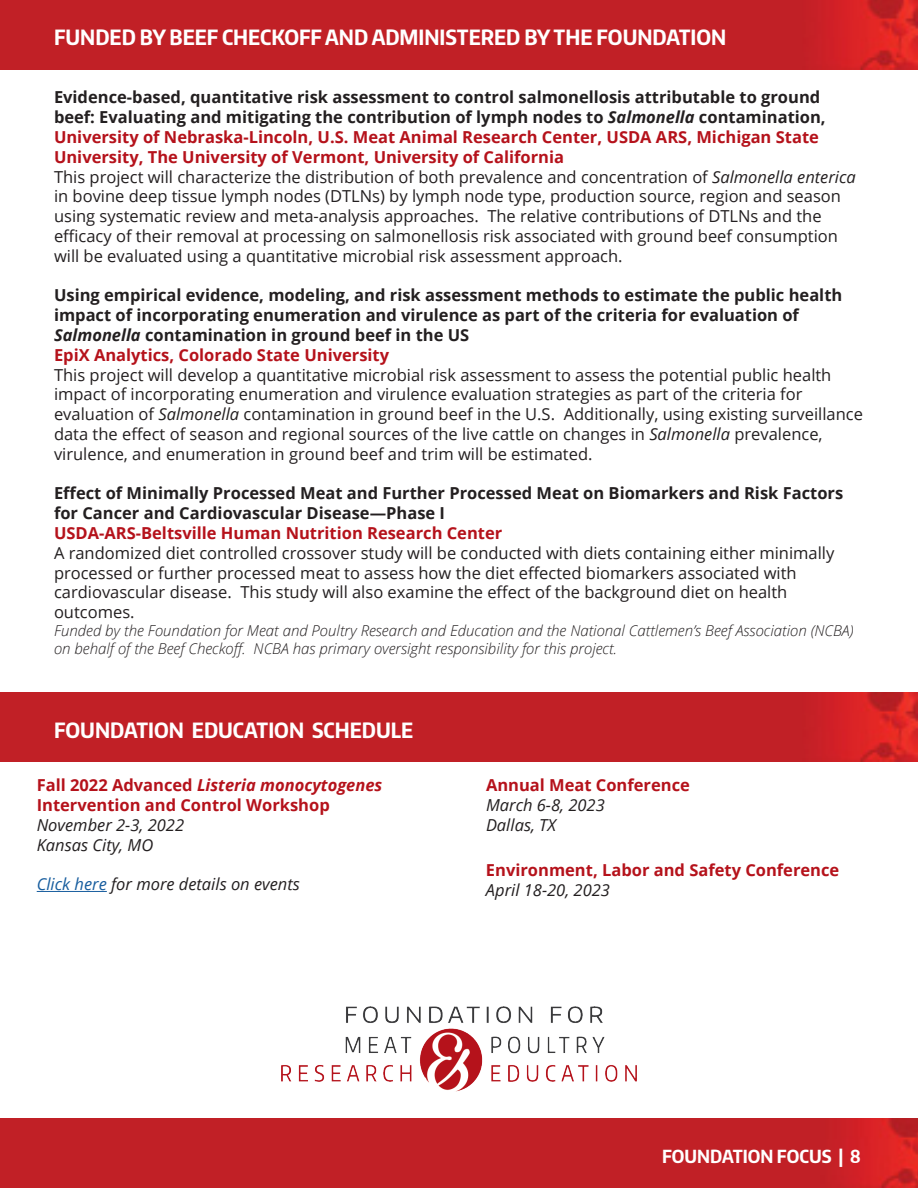
<style>
.page{position:relative;width:918px;height:1188px;background:#fff}
.page>*{position:absolute;margin:0;border:0;box-sizing:border-box;transform-origin:0 0}
.t1{font:700 21px "Encode Sans Condensed";color:#fff}
.t2{font:700 18px "Encode Sans Condensed";color:#fff}
.t3{font:16.5px/19.8px "Open Sans";color:#231f20}
.t4{font:700 16.5px/19.8px "Open Sans";color:#231f20}
.t5{font:700 16.5px/19.8px "Open Sans";color:#b5121b}
.t6{font:italic 16.5px "Open Sans";color:#231f20}
.t7{font:italic 300 15px/18px "Open Sans";color:#231f20}
.s1{font-style:italic}
.s2{color:#b5121b}
.s3{color:#175d9e}
.s4{font-style:inherit}
</style>
<div class="page">
<img style="left:0;top:1119px;width:918px;height:69px">
<img style="left:281px;top:1007px;width:356px;height:85px">
<img style="left:0;top:0;width:918px;height:69px">
<img style="left:0;top:693px;width:918px;height:69px">
<hr style="left:37px;top:891px;width:70px;height:1px;background:#175d9e">
<p class="t1" style="left:54px;top:24px;width:674px">FUNDED BY BEEF CHECKOFF AND ADMINISTERED BY THE FOUNDATION</p>
<p class="t4" style="left:54px;top:87px;width:773px">Evidence-based, quantitative risk assessment to control salmonellosis attributable to ground beef: Evaluating and mitigating the contribution of lymph nodes to <span class="s1">Salmonella</span> contamination, <span class="s2">University of Nebraska-Lincoln, U.S. Meat Animal Research Center, USDA ARS, Michigan State University, The University of Vermont, University of California</span></p>
<p class="t3" style="left:54px;top:166px;width:803px">This project will characterize the distribution of both prevalence and concentration of <span class="s1">Salmonella enterica </span>in bovine deep tissue lymph nodes (DTLNs) by lymph node type, production source, region and season using systematic review and meta-analysis approaches. The relative contributions of DTLNs and the efficacy of their removal at processing on salmonellosis risk associated with ground beef consumption will be evaluated using a quantitative microbial risk assessment approach.</p>
<p class="t4" style="left:54px;top:285px;width:790px">Using empirical evidence, modeling, and risk assessment methods to estimate the public health impact of incorporating enumeration and virulence as part of the criteria for evaluation of <span class="s1">Salmonella</span> contamination in ground beef in the US<br><span class="s2">EpiX Analytics, Colorado State University</span></p>
<p class="t3" style="left:54px;top:364px;width:811px">This project will develop a quantitative microbial risk assessment to assess the potential public health impact of incorporating enumeration and virulence evaluation strategies as part of the criteria for evaluation of <span class="s1">Salmonella</span> contamination in ground beef in the U.S. Additionally, using existing surveillance data the effect of season and regional sources of the live cattle on changes in <span class="s1">Salmonella</span> prevalence, virulence, and enumeration in ground beef and trim will be estimated.</p>
<p class="t4" style="left:54px;top:483px;width:791px">Effect of Minimally Processed Meat and Further Processed Meat on Biomarkers and Risk Factors for Cancer and Cardiovascular Disease—Phase I<br><span class="s2">USDA-ARS-Beltsville Human Nutrition Research Center</span></p>
<p class="t3" style="left:54px;top:542px;width:782px">A randomized diet controlled crossover study will be conducted with diets containing either minimally processed or further processed meat to assess how the diet effected biomarkers associated with cardiovascular disease. This study will also examine the effect of the background diet on health outcomes.</p>
<p class="t7" style="left:54px;top:621px;width:801px">Funded by the Foundation for Meat and Poultry Research and Education and the National Cattlemen’s Beef Association (NCBA) on behalf of the Beef Checkoff. NCBA has primary oversight responsibility for this project.</p>
<p class="t1" style="left:54px;top:716px;width:361px">FOUNDATION EDUCATION SCHEDULE</p>
<p class="t5" style="left:37px;top:775px;width:347px">Fall 2022 Advanced <span class="s1">Listeria monocytogenes<br></span>Intervention and Control Workshop</p>
<p class="t6" style="left:37px;top:814px;width:149px">November 2-3, 2022</p>
<p class="t6" style="left:37px;top:833px;width:118px">Kansas City, MO</p>
<p class="t6" style="left:37px;top:873px;width:265px"><span class="s3">Click here</span> for more det<span class="s4">ai</span>ls on <span class="s4">e</span>vents</p>
<p class="t5" style="left:486px;top:775px;width:205px">Annual Meat Conference</p>
<p class="t6" style="left:486px;top:794px;width:120px">March 6-8, 2023</p>
<p class="t6" style="left:486px;top:814px;width:72px">Dallas, TX</p>
<p class="t5" style="left:486px;top:859px;width:355px">Environment, Labor and Safety Conference</p>
<p class="t6" style="left:486px;top:878px;width:126px">April 18-20, 2023</p>
<p class="t2" style="left:662px;top:1144px;width:200px">FOUNDATION FOCUS | 8</p>
</div>
